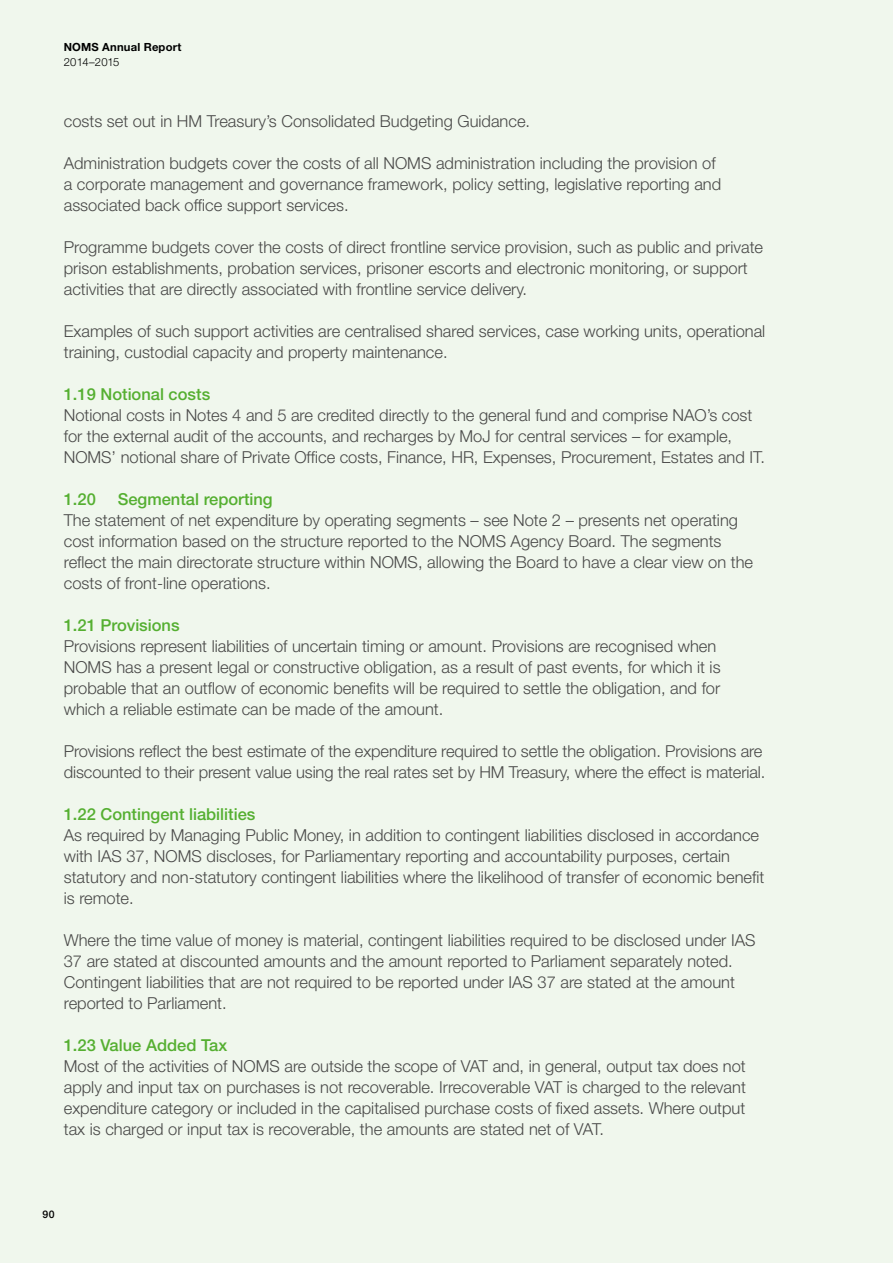
<style>
.page{position:relative;width:893px;height:1263px;background:#f0f7ed}
.page>*{position:absolute;margin:0;border:0;box-sizing:border-box;transform-origin:0 0}
.body{font:300 16.5px/21px "Helvetica Neue LT Pro";color:#494948}
.Header_2{font:500 16.5px "Helvetica Neue LT Pro";color:#55af31}
.t1{font:700 11.25px "Helvetica Neue LT Pro";letter-spacing:.015em;color:#000}
.t2{font:300 11.25px "Helvetica Neue LT Pro";letter-spacing:-.005em;color:#000}
.t3{font:500 10.5px "Helvetica Neue LT Pro";color:#000}
</style>
<div class="page">
<p class="t1" style="left:64px;top:40px;width:119px">NOMS Annual Report</p>
<p class="t2" style="left:64px;top:55px;width:57px">2014–2015</p>
<p class="body" style="left:64px;top:111px;width:468px">costs set out in HM Treasury’s Consolidated Budgeting Guidance.</p>
<p class="body" style="left:64px;top:153px;width:659px">Administration budgets cover the costs of all NOMS administration including the provision of a corporate management and governance framework, policy setting, legislative reporting and associated back office support services.</p>
<p class="body" style="left:64px;top:237px;width:701px">Programme budgets cover the costs of direct frontline service provision, such as public and private prison establishments, probation services, prisoner escorts and electronic monitoring, or support activities that are directly associated with frontline service delivery.</p>
<p class="body" style="left:64px;top:321px;width:703px">Examples of such support activities are centralised shared services, case working units, operational training, custodial capacity and property maintenance.</p>
<p class="Header_2" style="left:64px;top:385px;width:148px">1.19 Notional costs</p>
<p class="body" style="left:64px;top:405px;width:703px">Notional costs in Notes 4 and 5 are credited directly to the general fund and comprise NAO’s cost for the external audit of the accounts, and recharges by MoJ for central services – for example,<br>NOMS’ notional share of Private Office costs, Finance, HR, Expenses, Procurement, Estates and IT.</p>
<p class="Header_2" style="left:64px;top:490px;width:34px">1.20</p>
<p class="Header_2" style="left:118px;top:490px;width:156px">Segmental reporting</p>
<p class="body" style="left:64px;top:510px;width:691px">The statement of net expenditure by operating segments – see Note 2 – presents net operating cost information based on the structure reported to the NOMS Agency Board. The segments reflect the main directorate structure within NOMS, allowing the Board to have a clear view on the costs of front-line operations.</p>
<p class="Header_2" style="left:64px;top:616px;width:117px">1.21 Provisions</p>
<p class="body" style="left:64px;top:636px;width:658px">Provisions represent liabilities of uncertain timing or amount. Provisions are recognised when NOMS has a present legal or constructive obligation, as a result of past events, for which it is probable that an outflow of economic benefits will be required to settle the obligation, and for which a reliable estimate can be made of the amount.</p>
<p class="body" style="left:64px;top:741px;width:703px">Provisions reflect the best estimate of the expenditure required to settle the obligation. Provisions are discounted to their present value using the real rates set by HM Treasury, where the effect is material.</p>
<p class="Header_2" style="left:64px;top:805px;width:193px">1.22 Contingent liabilities</p>
<p class="body" style="left:64px;top:825px;width:702px">As required by Managing Public Money, in addition to contingent liabilities disclosed in accordance with IAS 37, NOMS discloses, for Parliamentary reporting and accountability purposes, certain statutory and non-statutory contingent liabilities where the likelihood of transfer of economic benefit is remote.</p>
<p class="body" style="left:64px;top:930px;width:693px">Where the time value of money is material, contingent liabilities required to be disclosed under IAS 37 are stated at discounted amounts and the amount reported to Parliament separately noted.<br>Contingent liabilities that are not required to be reported under IAS 37 are stated at the amount reported to Parliament.</p>
<p class="Header_2" style="left:64px;top:1036px;width:165px">1.23 Value Added Tax</p>
<p class="body" style="left:64px;top:1056px;width:684px;text-align:justify">Most of the activities of NOMS are outside the scope of VAT and, in general, output tax does not apply and input tax on purchases is not recoverable. Irrecoverable VAT is charged to the relevant expenditure category or included in the capitalised purchase costs of fixed assets. Where output tax is charged or input tax is recoverable, the amounts are stated net of VAT.</p>
<p class="t3" style="left:43px;top:1208px;width:14px">90</p>
</div>
